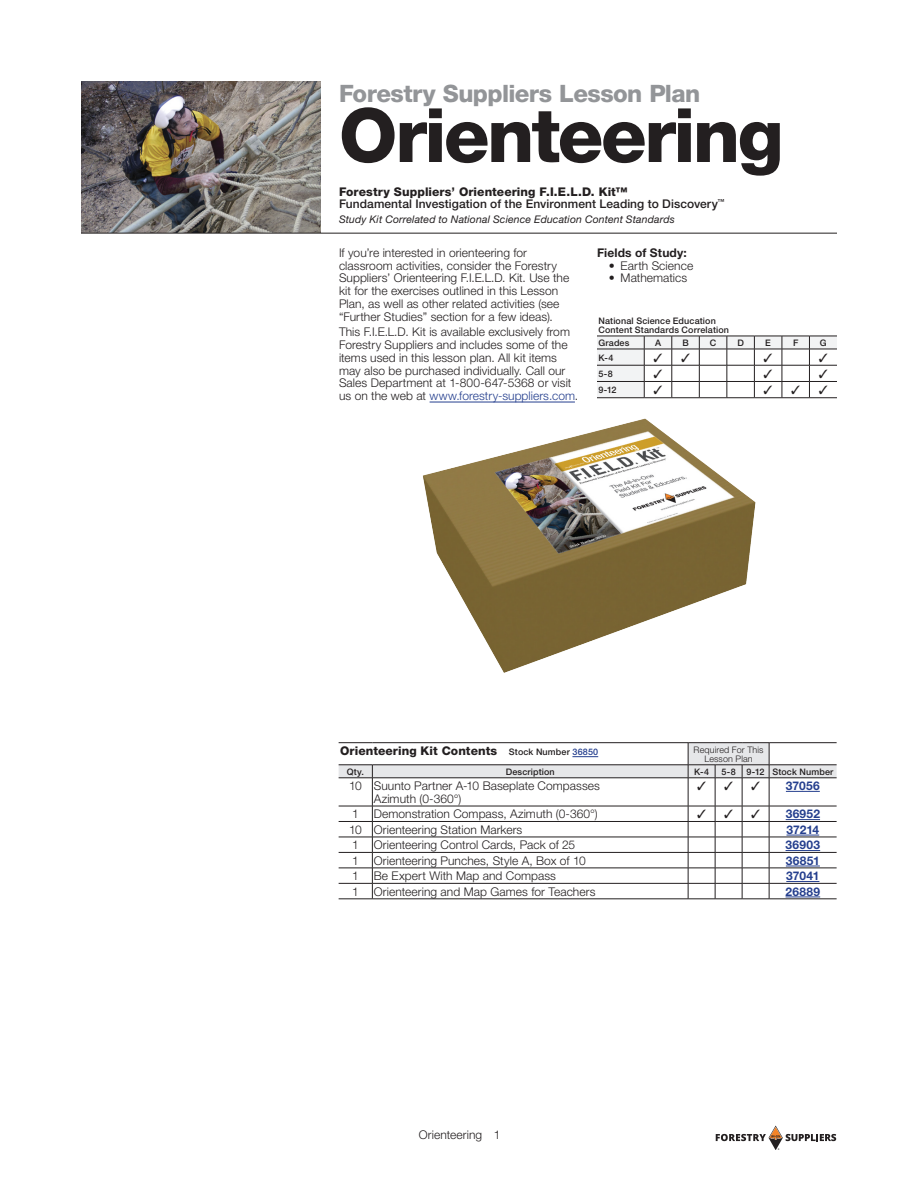
<style>
.page{position:relative;width:918px;height:1188px;background:#fff}
.page>*{position:absolute;margin:0;border:0;box-sizing:border-box;transform-origin:0 0}
.t1{font:800 75px "Helvetica Neue";letter-spacing:-.035em;color:#231f20}
.t2{font:800 24px "Helvetica Neue";letter-spacing:-.025em;color:#939598}
.LP_Body{font:300 12px/12.8px "Helvetica Neue";letter-spacing:.005em;color:#231f20}
.LP_Head{font:800 12px "Helvetica Neue";letter-spacing:.005em;color:#231f20}
.LP_Subhead65{font:500 12px "Helvetica Neue";letter-spacing:.005em;color:#231f20}
.LP_Body-2{font:700 12px "Helvetica Neue";letter-spacing:.025em;color:#253f8e}
.LP_Subhead75{font:700 12px "Helvetica Neue";letter-spacing:.015em;color:#231f20}
.LP_Subhead75-2{font:italic 10.5px "Helvetica Neue";letter-spacing:.01em;color:#231f20}
.LP_TableSubhead{font:500 9px/9px "Helvetica Neue";letter-spacing:.015em;color:#231f20}
.LP_TableSubhead-2{font:300 9px/9px "Helvetica Neue";letter-spacing:.015em;color:#231f20;text-align:center}
.s1{color:#253f8e}
.s2{font-weight:500;font-size:9px}
.s3{font-weight:500;font-size:9px;color:#253f8e}
</style>
<div class="page">
<svg style="left:716px;top:1125px;width:120px;height:25px"></svg>
<img style="left:81px;top:81px;width:240px;height:152px">
<hr style="left:430px;top:402px;width:145px;height:1px;background:#253f8e">
<hr style="left:81px;top:233px;width:756px;height:1px;background:#231f20">
<img style="left:423px;top:418px;width:333px;height:254px">
<svg style="left:339px;top:742px;width:498px;height:158px"></svg>
<svg style="left:597px;top:336px;width:240px;height:62px"></svg>
<p class="t2" style="left:339px;top:79px;width:363px">Forestry Suppliers Lesson Plan</p>
<p class="t1" style="left:339px;top:91px;width:446px">Orienteering</p>
<p class="LP_Head" style="left:339px;top:184px;width:290px">Forestry Suppliers’ Orienteering F.I.E.L.D. Kit™</p>
<p class="LP_Subhead65" style="left:339px;top:197px;width:387px">Fundamental Investigation of the Environment Leading to Discovery<sup>™</sup></p>
<p class="LP_Subhead75-2" style="left:339px;top:213px;width:337px">Study Kit Correlated to National Science Education Content Standards</p>
<p class="LP_Body" style="left:339px;top:246px;width:232px">If you’re interested in orienteering for classroom activities, consider the Forestry Suppliers’ Orienteering F.I.E.L.D. Kit. Use the kit for the exercises outlined in this Lesson Plan, as well as other related activities (see “Further Studies” section for a few ideas).</p>
<p class="LP_Body" style="left:339px;top:326px;width:241px">This F.I.E.L.D. Kit is available exclusively from Forestry Suppliers and includes some of the items used in this lesson plan. All kit items may also be purchased individually. Call our Sales Department at 1-800-647-5368 or visit us on the web at <span class="s1">www.forestry-suppliers.com</span>.</p>
<p class="LP_Subhead75" style="left:597px;top:245px;width:91px">Fields of Study:</p>
<p class="LP_Body" style="left:609px;top:259px;width:86px">• Earth Science</p>
<p class="LP_Body" style="left:609px;top:271px;width:80px">• Mathematics</p>
<p class="LP_TableSubhead" style="left:598px;top:316px;width:132px">National Science Education<br>Content Standards Correlation</p>
<p class="LP_TableSubhead" style="left:598px;top:338px;width:32px">Grades</p>
<p class="LP_TableSubhead" style="left:655px;top:338px;width:8px">A</p>
<p class="LP_TableSubhead" style="left:682px;top:338px;width:8px">B</p>
<p class="LP_TableSubhead" style="left:710px;top:338px;width:8px">C</p>
<p class="LP_TableSubhead" style="left:737px;top:338px;width:8px">D</p>
<p class="LP_TableSubhead" style="left:765px;top:338px;width:7px">E</p>
<p class="LP_TableSubhead" style="left:793px;top:338px;width:7px">F</p>
<p class="LP_TableSubhead" style="left:820px;top:338px;width:8px">G</p>
<p class="LP_TableSubhead" style="left:598px;top:353px;width:16px">K-4</p>
<p class="LP_TableSubhead" style="left:598px;top:369px;width:16px">5-8</p>
<p class="LP_TableSubhead" style="left:598px;top:385px;width:20px">9-12</p>
<p class="LP_Head" style="left:340px;top:743px;width:260px">Orienteering Kit Contents <span class="s2">Stock Number</span> <span class="s3">36850</span></p>
<p class="LP_TableSubhead-2" style="left:694px;top:745px;width:71px">Required For This<br>Lesson Plan</p>
<p class="LP_TableSubhead" style="left:347px;top:767px;width:19px">Qty.</p>
<p class="LP_TableSubhead" style="left:506px;top:767px;width:51px">Description</p>
<p class="LP_TableSubhead" style="left:694px;top:767px;width:16px">K-4</p>
<p class="LP_TableSubhead" style="left:722px;top:767px;width:16px">5-8</p>
<p class="LP_TableSubhead" style="left:747px;top:767px;width:20px">9-12</p>
<p class="LP_TableSubhead" style="left:772px;top:767px;width:62px">Stock Number</p>
<p class="LP_Body" style="left:349px;top:779px;width:14px">10</p>
<p class="LP_Body" style="left:374px;top:779px;width:228px">Suunto Partner A-10 Baseplate Compasses<br>Azimuth (0-360°)</p>
<p class="LP_Body-2" style="left:786px;top:778px;width:35px">37056</p>
<p class="LP_Body" style="left:352px;top:808px;width:8px">1</p>
<p class="LP_Body" style="left:374px;top:808px;width:225px">Demonstration Compass, Azimuth (0-360°)</p>
<p class="LP_Body-2" style="left:786px;top:807px;width:36px">36952</p>
<p class="LP_Body" style="left:349px;top:823px;width:14px">10</p>
<p class="LP_Body" style="left:374px;top:823px;width:150px">Orienteering Station Markers</p>
<p class="LP_Body-2" style="left:787px;top:822px;width:34px">37214</p>
<p class="LP_Body" style="left:352px;top:839px;width:8px">1</p>
<p class="LP_Body" style="left:374px;top:839px;width:203px">Orienteering Control Cards, Pack of 25</p>
<p class="LP_Body-2" style="left:786px;top:838px;width:36px">36903</p>
<p class="LP_Body" style="left:352px;top:854px;width:8px">1</p>
<p class="LP_Body" style="left:374px;top:854px;width:213px">Orienteering Punches, Style A, Box of 10</p>
<p class="LP_Body-2" style="left:786px;top:853px;width:36px">36851</p>
<p class="LP_Body" style="left:352px;top:869px;width:8px">1</p>
<p class="LP_Body" style="left:374px;top:869px;width:184px">Be Expert With Map and Compass</p>
<p class="LP_Body-2" style="left:786px;top:869px;width:35px">37041</p>
<p class="LP_Body" style="left:352px;top:885px;width:8px">1</p>
<p class="LP_Body" style="left:374px;top:885px;width:223px">Orienteering and Map Games for Teachers</p>
<p class="LP_Body-2" style="left:786px;top:884px;width:36px">26889</p>
<p class="LP_Body" style="left:419px;top:1128px;width:83px">Orienteering 1</p>
</div>
